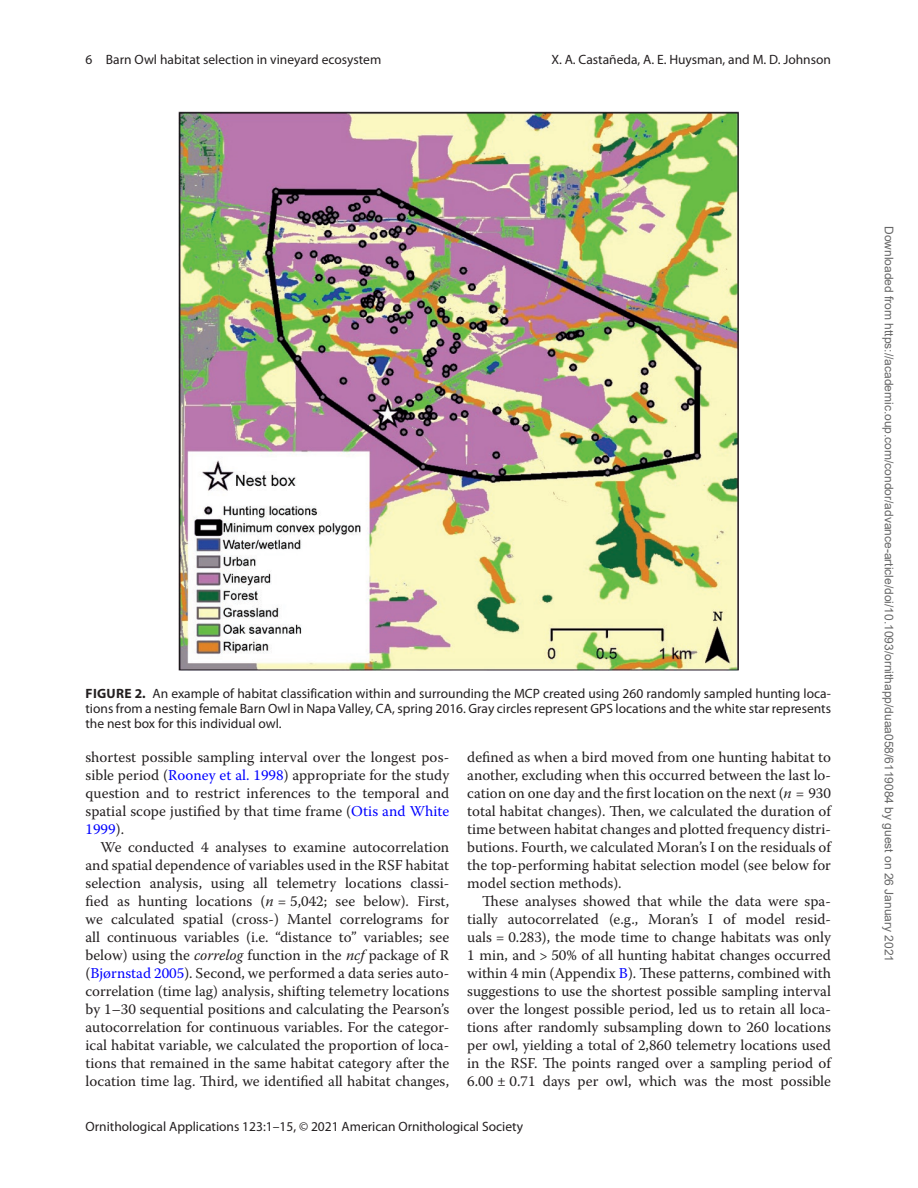
<style>
.page{position:relative;width:918px;height:1188px;background:#fff}
.page>*{position:absolute;margin:0;border:0;box-sizing:border-box;transform-origin:0 0}
.t1{font:15px/18px "Warnock Pro";color:#231f20;text-align:justify}
.t2{font:13.5px/15px "Myriad Pro";color:#231f20;text-align:justify}
.t3{font:12px "Arial";color:#666}
.s1{font-weight:700}
.s2{color:#00f}
.s3{font-style:italic}
</style>
<div class="page">
<img style="left:178px;top:111px;width:560px;height:560px">
<p class="t2" style="left:86px;top:52px;width:297px">6 Barn Owl habitat selection in vineyard ecosystem</p>
<p class="t2" style="left:551px;top:52px;width:281px">X. A. Castañeda, A. E. Huysman, and M. D. Johnson</p>
<p class="t2" style="left:86px;top:686px;width:747px"><span class="s1">FIGURE 2.</span> An example of habitat classification within and surrounding the MCP created using 260 randomly sampled hunting loca&shy;tions from a nesting female Barn Owl in Napa Valley, CA, spring 2016. Gray circles represent GPS locations and the white star represents the nest box for this individual owl.</p>
<p class="t1" style="left:86px;top:748px;width:365px">shortest possible sampling interval over the longest pos&shy;sible period (<span class="s2">Rooney et al. 1998</span>) appropriate for the study question and to restrict inferences to the temporal and spatial scope justified by that time frame (<span class="s2">Otis and White 1999</span>).</p>
<p class="t1" style="left:86px;top:838px;width:365px;text-indent:15px">We conducted 4 analyses to examine autocorrelation and spatial dependence of variables used in the RSF habitat selection analysis, using all telemetry locations classi&shy;fied as hunting locations (<span class="s3">n =</span> 5,042; see below). First, we calculated spatial (cross-) Mantel correlograms for all continuous variables (i.e. “distance to” variables; see below) using the <span class="s3">correlog</span> function in the <span class="s3">ncf</span> package of R (<span class="s2">Bjørnstad 2005</span>). Second, we performed a data series auto&shy;correlation (time lag) analysis, shifting telemetry locations by 1–30 sequential positions and calculating the Pearson’s autocorrelation for continuous variables. For the categor&shy;ical habitat variable, we calculated the proportion of loca&shy;tions that remained in the same habitat category after the location time lag. Third, we identified all habitat changes,</p>
<p class="t1" style="left:467px;top:748px;width:365px">defined as when a bird moved from one hunting habitat to another, excluding when this occurred between the last lo&shy;cation on one day and the first location on the next (<span class="s3">n =</span> 930 total habitat changes). Then, we calculated the duration of time between habitat changes and plotted frequency distri&shy;butions. Fourth, we calculated Moran’s I on the residuals of the top-performing habitat selection model (see below for model section methods).</p>
<p class="t1" style="left:467px;top:892px;width:365px;text-indent:15px">These analyses showed that while the data were spa&shy;tially autocorrelated (e.g., Moran’s I of model resid&shy;uals = 0.283), the mode time to change habitats was only 1 min, and &gt; 50% of all hunting habitat changes occurred within 4 min (Appendix <span class="s2">B</span>). These patterns, combined with suggestions to use the shortest possible sampling interval over the longest possible period, led us to retain all loca&shy;tions after randomly subsampling down to 260 locations per owl, yielding a total of 2,860 telemetry locations used in the RSF. The points ranged over a sampling period of 6.00 ± 0.71 days per owl, which was the most possible</p>
<p class="t2" style="left:86px;top:1119px;width:439px">Ornithological Applications 123:1–15, © 2021 American Ornithological Society</p>
<p class="t3" style="left:893px;top:226px;width:738px;rotate:90deg">Downloaded from https://academic.oup.com/condor/advance-article/doi/10.1093/ornithapp/duaa058/6119084 by guest on 26 January 2021</p>
</div>
